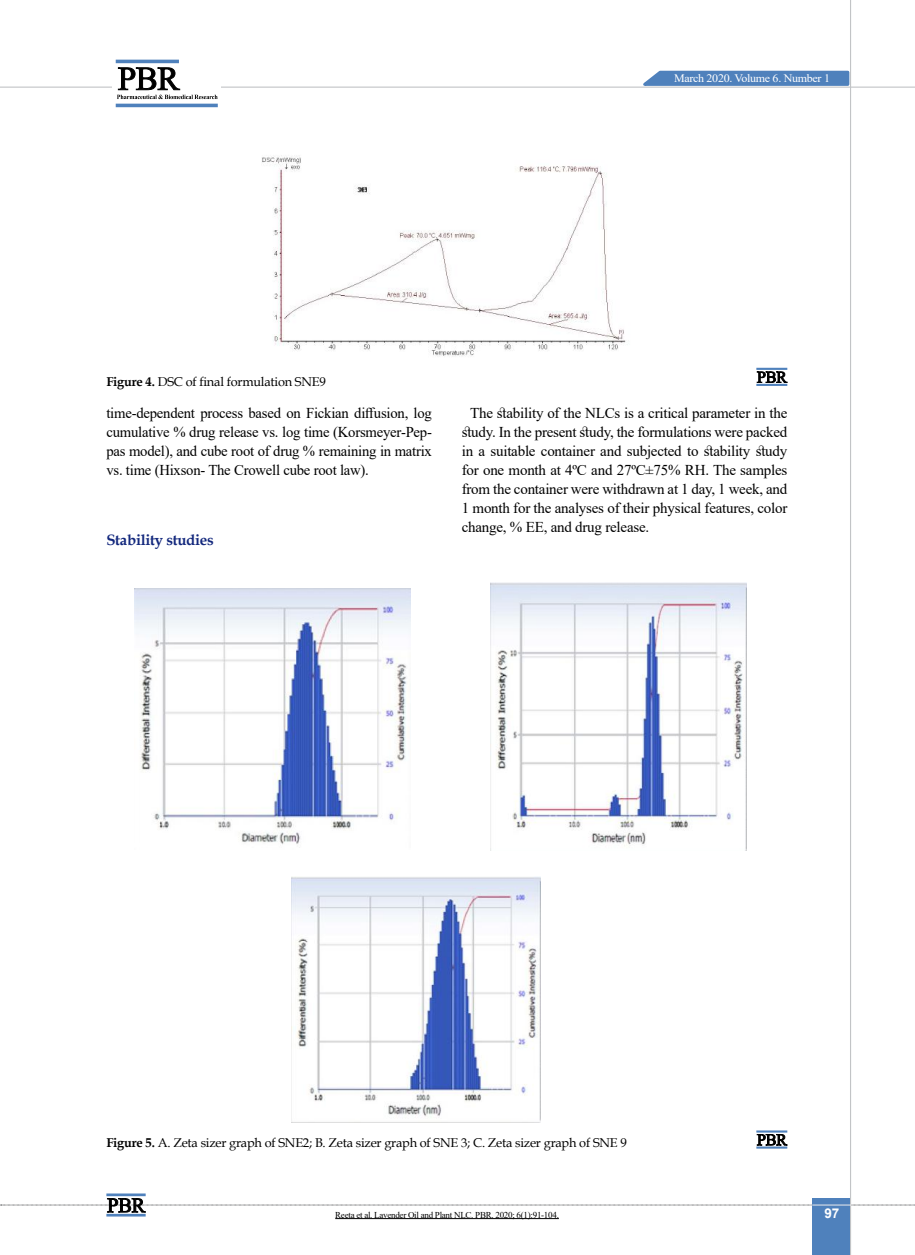
<style>
.page{position:relative;width:915px;height:1255px;background:#fff}
.page>*{position:absolute;margin:0;border:0;box-sizing:border-box;transform-origin:0 0}
.t1{font:15px/19px "Times New Roman";letter-spacing:-.015em;color:#000;text-align:justify}
.t2{font:700 15px "Book Antiqua";letter-spacing:-.02em;color:#13287d}
.t3{font:700 13.5px "Arial";color:#fff}
.t4{font:12.75px "Book Antiqua";letter-spacing:-.015em;color:#000}
.t5{font:11.4px "Times New Roman";letter-spacing:-.025em;color:#fff;scale:1.05 1}
.t6{font:9px "Times New Roman";letter-spacing:-.03em;color:#000}
.s1{font-weight:700}
</style>
<div class="page">
<div style="left:812px;top:1198px;width:38px;height:56px;background:#4f81bc"></div>
<hr style="left:849px;top:0;width:1px;height:1254px;background:#c2c4c6">
<hr style="left:0;top:87px;width:914px;height:1px;background:#c2c4c6">
<svg style="left:635px;top:69px;width:215px;height:18px;background:#749bc9"></svg>
<svg style="left:1px;top:1197px;width:914px;height:15px"></svg>
<hr style="left:106px;top:1193px;width:40px;height:3px;background:#4f81bc">
<hr style="left:106px;top:1213px;width:40px;height:3px;background:#4f81bc">
<div style="left:112px;top:56px;width:108px;height:49px;background:linear-gradient(to right,#fff,#fff)"></div>
<hr style="left:116px;top:60px;width:63px;height:3px;background:#4f81bc">
<hr style="left:116px;top:104px;width:102px;height:3px;background:#4f81bc">
<svg style="left:117px;top:67px;width:100px;height:32px"></svg>
<img style="left:262px;top:155px;width:364px;height:201px">
<svg style="left:756px;top:371px;width:31px;height:12px"></svg>
<hr style="left:756px;top:368px;width:31px;height:2px;background:#4f81bc">
<hr style="left:756px;top:384px;width:31px;height:2px;background:#4f81bc">
<img style="left:135px;top:588px;width:275px;height:257px">
<img style="left:490px;top:582px;width:256px;height:268px">
<img style="left:291px;top:876px;width:249px;height:246px">
<svg style="left:756px;top:1134px;width:31px;height:11px"></svg>
<hr style="left:756px;top:1130px;width:31px;height:2px;background:#4f81bc">
<hr style="left:756px;top:1146px;width:31px;height:2px;background:#4f81bc">
<hr style="left:335px;top:1218px;width:223px;height:1px;background:#000">
<p class="t5" style="left:673px;top:70px;width:150px">March 2020. Volume 6. Number 1</p>
<p class="t4" style="left:106px;top:373px;width:221px"><span class="s1">Figure 4.</span> DSC of final formulation SNE9</p>
<p class="t1" style="left:106px;top:402px;width:327px">time-dependent process based on Fickian diffusion, log cumulative % drug release vs. log time (Korsmeyer-Pep&shy;pas model), and cube root of drug % remaining in matrix vs. time (Hixson- The Crowell cube root law).</p>
<p class="t2" style="left:106px;top:529px;width:109px">Stability studies</p>
<p class="t1" style="left:461px;top:402px;width:327px;text-indent:9px">The stability of the NLCs is a critical parameter in the study. In the present study, the formulations were packed in a suitable container and subjected to stability study for one month at 4ºC and 27ºC±75% RH. The samples from the container were withdrawn at 1 day, 1 week, and 1 month for the analyses of their physical features, color change, % EE, and drug release.</p>
<p class="t4" style="left:106px;top:1133px;width:521px"><span class="s1">Figure 5.</span> A. Zeta sizer graph of SNE2; B. Zeta sizer graph of SNE 3; C. Zeta sizer graph of SNE 9</p>
<p class="t6" style="left:335px;top:1208px;width:225px">Reeta et al. Lavender Oil and Plant NLC. PBR. 2020; 6(1):91-104.</p>
<p class="t3" style="left:824px;top:1203px;width:17px">97</p>
</div>
